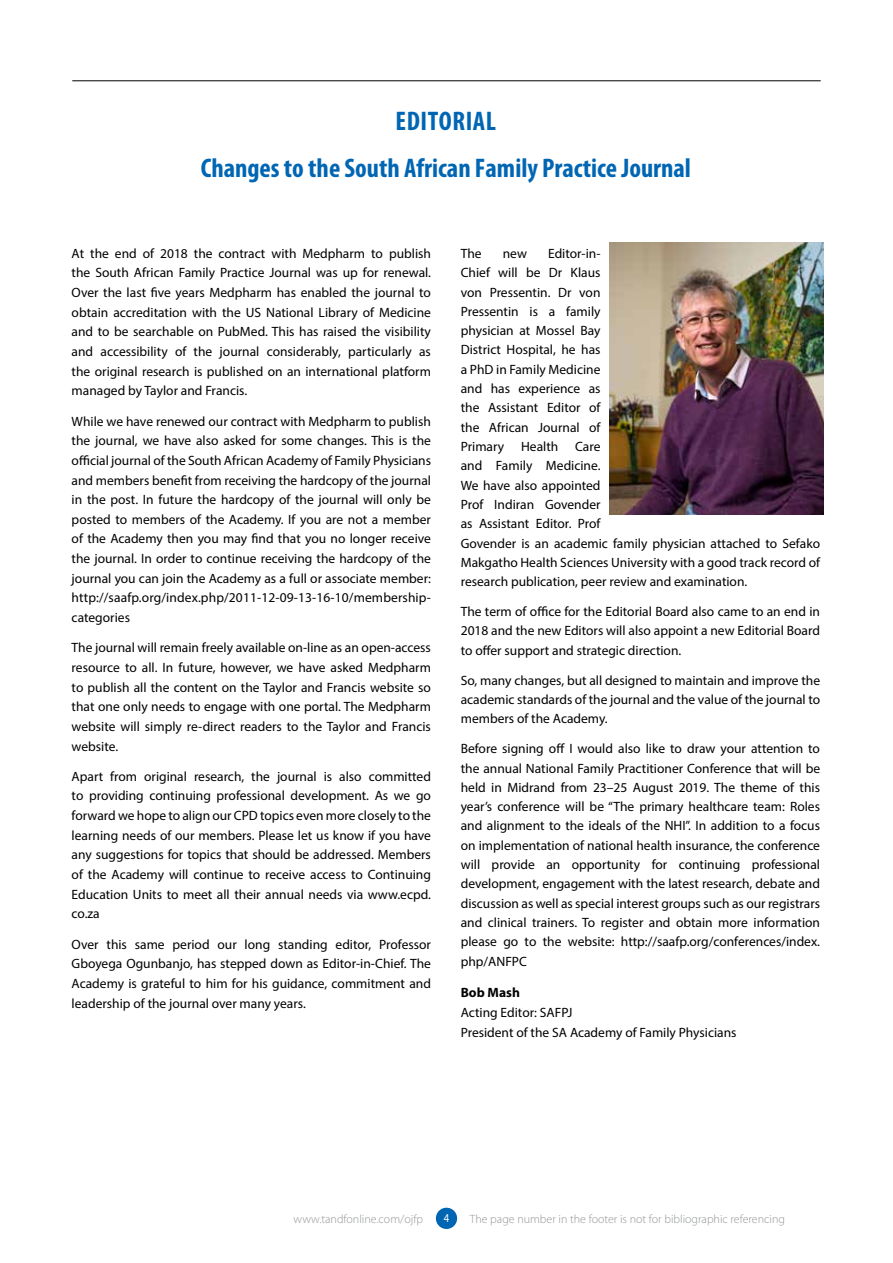
<style>
.page{position:relative;width:893px;height:1263px;background:#fff}
.page>*{position:absolute;margin:0;border:0;box-sizing:border-box;transform-origin:0 0}
.t1{font:700 condensed 27px/47.1px "Myriad Pro";color:#0066b3;text-align:center}
.t2{font:13.5px/19.6px "Myriad Pro";color:#000;text-align:justify}
.t3{font:700 13.5px "Myriad Pro";color:#000}
.t4{font:300 12px "Myriad Pro";color:#939598}
.t5{font:12px "Myriad Pro";color:#fff;scale:.9 1}
</style>
<div class="page">
<div style="left:436px;top:1208px;width:21px;height:21px;background:#0066b3;border-radius:50%"></div>
<hr style="left:72px;top:80px;width:749px;height:1px;background:#000">
<img style="left:609px;top:242px;width:214px;height:272px">
<h1 class="t1" style="left:201px;top:97px;width:492px">EDITORIAL<br>Changes to the South African Family Practice Journal</h1>
<p class="t2" style="left:72px;top:243px;width:361px">At the end of 2018 the contract with Medpharm to publish the South African Family Practice Journal was up for renewal.<br>Over the last five years Medpharm has enabled the journal to obtain accreditation with the US National Library of Medicine and to be searchable on PubMed. This has raised the visibility and accessibility of the journal considerably, particularly as the original research is published on an international platform managed by Taylor and Francis.</p>
<p class="t2" style="left:72px;top:411px;width:361px">While we have renewed our contract with Medpharm to publish the journal, we have also asked for some changes. This is the official journal of the South African Academy of Family Physicians and members benefit from receiving the hardcopy of the journal in the post. In future the hardcopy of the journal will only be posted to members of the Academy. If you are not a member of the Academy then you may find that you no longer receive the journal. In order to continue receiving the hardcopy of the journal you can join the Academy as a full or associate member: http://saafp.org/index.php/2011-12-09-13-16-10/membership&shy;categories</p>
<p class="t2" style="left:72px;top:638px;width:361px">The journal will remain freely available on-line as an open-access resource to all. In future, however, we have asked Medpharm to publish all the content on the Taylor and Francis website so that one only needs to engage with one portal. The Medpharm website will simply re-direct readers to the Taylor and Francis website.</p>
<p class="t2" style="left:72px;top:766px;width:361px">Apart from original research, the journal is also committed to providing continuing professional development. As we go forward we hope to align our CPD topics even more closely to the learning needs of our members. Please let us know if you have any suggestions for topics that should be addressed. Members of the Academy will continue to receive access to Continuing Education Units to meet all their annual needs via www.ecpd. co.za</p>
<p class="t2" style="left:72px;top:934px;width:361px">Over this same period our long standing editor, Professor Gboyega Ogunbanjo, has stepped down as Editor-in-Chief. The Academy is grateful to him for his guidance, commitment and leadership of the journal over many years.</p>
<p class="t2" style="left:461px;top:243px;width:22px">The</p>
<p class="t2" style="left:503px;top:243px;width:26px">new</p>
<p class="t2" style="left:461px;top:244px;width:141px;text-indent:87px">Editor-in-Chief will be Dr Klaus von Pressentin. Dr von Pressentin is a family physician at Mossel Bay District Hospital, he has a PhD in Family Medicine and has experience as the Assistant Editor of the African Journal of Primary</p>
<p class="t2" style="left:521px;top:436px;width:39px">Health</p>
<p class="t2" style="left:461px;top:437px;width:361px;text-align:left;text-indent:114px">Care<br>and Family Medicine.<br>We have also appointed<br>Prof Indiran Govender<br>as Assistant Editor. Prof<br>Govender is an academic family physician attached to Sefako Makgatho Health Sciences University with a good track record of research publication, peer review and examination.</p>
<p class="t2" style="left:461px;top:602px;width:361px">The term of office for the Editorial Board also came to an end in 2018 and the new Editors will also appoint a new Editorial Board to offer support and strategic direction.</p>
<p class="t2" style="left:461px;top:670px;width:361px">So, many changes, but all designed to maintain and improve the academic standards of the journal and the value of the journal to members of the Academy.</p>
<p class="t2" style="left:461px;top:739px;width:361px">Before signing off I would also like to draw your attention to the annual National Family Practitioner Conference that will be held in Midrand from 23–25 August 2019. The theme of this year’s conference will be “The primary healthcare team: Roles and alignment to the ideals of the NHI”. In addition to a focus on implementation of national health insurance, the conference will provide an opportunity for continuing professional development, engagement with the latest research, debate and discussion as well as special interest groups such as our registrars and clinical trainers. To register and obtain more information please go to the website: http://saafp.org/conferences/index. php/ANFPC</p>
<p class="t3" style="left:461px;top:984px;width:61px">Bob Mash</p>
<p class="t2" style="left:461px;top:1002px;width:277px;line-height:20.1px">Acting Editor: SAFPJ<br>President of the SA Academy of Family Physicians</p>
<p class="t4" style="left:294px;top:1213px;width:131px">www.tandfonline.com/ojfp</p>
<p class="t5" style="left:444px;top:1211px;width:8px">4</p>
<p class="t4" style="left:470px;top:1213px;width:317px">The page number in the footer is not for bibliographic referencing</p>
</div>
